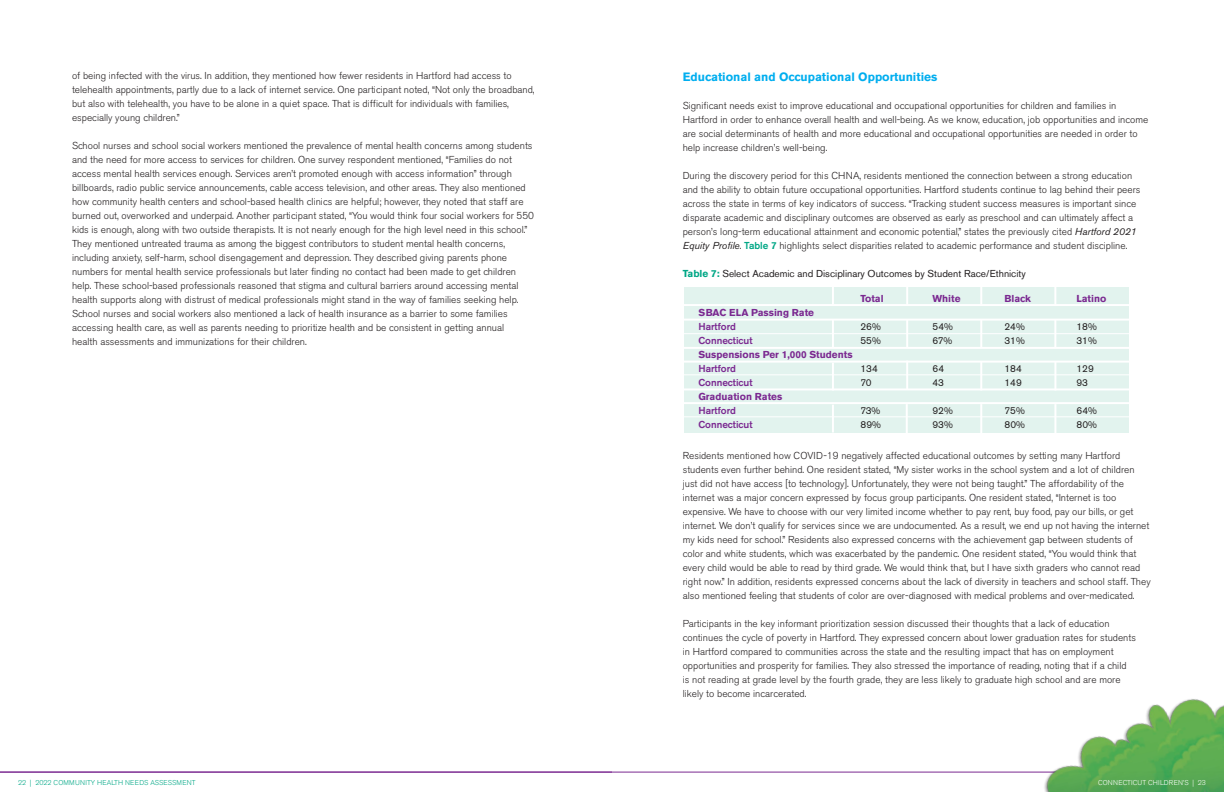
<style>
.page{position:relative;width:1224px;height:792px;background:#fff}
.page>*{position:absolute;margin:0;border:0;box-sizing:border-box;transform-origin:0 0}
.t1{font:700 12px "Akzidenz Grotesk BE";color:#00aeef}
.t2{font:300 10px/14px "Akzidenz Grotesk BE";color:#231f20}
.t3{font:10px "Akzidenz Grotesk BE";color:#231f20}
.t4{font:700 10px "Akzidenz Grotesk BE";color:#7b2991}
.t5{font:500 10px "Akzidenz Grotesk BE";color:#7b2991}
.t6{font:300 7px "Akzidenz Grotesk BE";letter-spacing:.02em;color:#00a786}
.t7{font:300 7px "Akzidenz Grotesk BE";letter-spacing:.02em;color:#fff}
.s1{font-weight:400;font-style:italic}
.s2{font-weight:500;color:#00a786}
.s3{font-weight:700;color:#00a786}
</style>
<div class="page">
<div style="left:684px;top:288px;width:445px;height:145px;background:#e2f3ee"></div>
<hr style="left:678px;top:319px;width:455px;height:2px;background:#fff">
<hr style="left:678px;top:304px;width:455px;height:2px;background:#fff">
<hr style="left:678px;top:361px;width:458px;height:2px;background:#fff">
<hr style="left:678px;top:388px;width:458px;height:2px;background:#fff">
<hr style="left:678px;top:402px;width:458px;height:2px;background:#fff">
<hr style="left:678px;top:347px;width:458px;height:2px;background:#fff">
<hr style="left:980px;top:362px;width:2px;height:28px;background:#fff">
<hr style="left:980px;top:320px;width:2px;height:28px;background:#fff">
<hr style="left:980px;top:286px;width:2px;height:20px;background:#fff">
<hr style="left:680px;top:333px;width:478px;height:1px;background:#fff">
<hr style="left:680px;top:374px;width:478px;height:1px;background:#fff">
<hr style="left:680px;top:416px;width:478px;height:1px;background:#fff">
<hr style="left:906px;top:361px;width:2px;height:28px;background:#fff">
<hr style="left:906px;top:320px;width:2px;height:28px;background:#fff">
<svg style="left:906px;top:288px;width:2px;height:16px"></svg>
<svg style="left:832px;top:288px;width:2px;height:16px"></svg>
<hr style="left:832px;top:320px;width:2px;height:28px;background:#fff">
<hr style="left:832px;top:363px;width:2px;height:27px;background:#fff">
<hr style="left:832px;top:405px;width:2px;height:28px;background:#fff">
<hr style="left:1054px;top:362px;width:2px;height:28px;background:#fff">
<hr style="left:1054px;top:404px;width:2px;height:29px;background:#fff">
<hr style="left:980px;top:404px;width:2px;height:29px;background:#fff">
<hr style="left:906px;top:404px;width:2px;height:29px;background:#fff">
<hr style="left:1054px;top:320px;width:2px;height:28px;background:#fff">
<svg style="left:1054px;top:287px;width:2px;height:17px"></svg>
<hr style="left:0;top:772px;width:612px;height:1px;background:#7b2991">
<hr style="left:612px;top:772px;width:612px;height:1px;background:#7b2991">
<img style="left:1026px;top:699px;width:198px;height:93px">
<p class="t2" style="left:72px;top:69px;width:464px">of being infected with the virus. In addition, they mentioned how fewer residents in Hartford had access to telehealth appointments, partly due to a lack of internet service. One participant noted, “Not only the broadband, but also with telehealth, you have to be alone in a quiet space. That is difficult for individuals with families, especially young children.”</p>
<p class="t2" style="left:72px;top:139px;width:464px">School nurses and school social workers mentioned the prevalence of mental health concerns among students and the need for more access to services for children. One survey respondent mentioned, “Families do not access mental health services enough. Services aren’t promoted enough with access information” through billboards, radio public service announcements, cable access television, and other areas. They also mentioned how community health centers and school-based health clinics are helpful; however, they noted that staff are burned out, overworked and underpaid. Another participant stated, “You would think four social workers for 550 kids is enough, along with two outside therapists. It is not nearly enough for the high level need in this school.” They mentioned untreated trauma as among the biggest contributors to student mental health concerns, including anxiety, self-harm, school disengagement and depression. They described giving parents phone numbers for mental health service professionals but later finding no contact had been made to get children help. These school-based professionals reasoned that stigma and cultural barriers around accessing mental health supports along with distrust of medical professionals might stand in the way of families seeking help.<br>School nurses and social workers also mentioned a lack of health insurance as a barrier to some families accessing health care, as well as parents needing to prioritize health and be consistent in getting annual<br>health assessments and immunizations for their children.</p>
<p class="t1" style="left:683px;top:70px;width:256px">Educational and Occupational Opportunities</p>
<p class="t2" style="left:683px;top:99px;width:467px">Significant needs exist to improve educational and occupational opportunities for children and families in Hartford in order to enhance overall health and well-being. As we know, education, job opportunities and income are social determinants of health and more educational and occupational opportunities are needed in order to help increase children’s well-being.</p>
<p class="t2" style="left:683px;top:169px;width:459px">During the discovery period for this CHNA, residents mentioned the connection between a strong education and the ability to obtain future occupational opportunities. Hartford students continue to lag behind their peers across the state in terms of key indicators of success. “Tracking student success measures is important since disparate academic and disciplinary outcomes are observed as early as preschool and can ultimately affect a person’s long-term educational attainment and economic potential,” states the previously cited <span class="s1">Hartford 2021<br>Equity Profile</span>. <span class="s2">Table 7</span> highlights select disparities related to academic performance and student discipline.</p>
<p class="t3" style="left:683px;top:268px;width:345px"><span class="s3">Table 7:</span> Select Academic and Disciplinary Outcomes by Student Race/Ethnicity</p>
<p class="t4" style="left:860px;top:293px;width:25px">Total</p>
<p class="t4" style="left:932px;top:293px;width:30px">White</p>
<p class="t4" style="left:1004px;top:293px;width:28px">Black</p>
<p class="t4" style="left:1076px;top:293px;width:31px">Latino</p>
<p class="t4" style="left:698px;top:307px;width:117px">SBAC ELA Passing Rate</p>
<p class="t5" style="left:698px;top:320px;width:39px">Hartford</p>
<p class="t3" style="left:860px;top:320px;width:22px">26%</p>
<p class="t3" style="left:932px;top:320px;width:22px">54%</p>
<p class="t3" style="left:1004px;top:320px;width:22px">24%</p>
<p class="t3" style="left:1076px;top:320px;width:22px">18%</p>
<p class="t5" style="left:698px;top:334px;width:56px">Connecticut</p>
<p class="t3" style="left:860px;top:334px;width:22px">55%</p>
<p class="t3" style="left:932px;top:334px;width:22px">67%</p>
<p class="t3" style="left:1004px;top:334px;width:22px">31%</p>
<p class="t3" style="left:1076px;top:334px;width:22px">31%</p>
<p class="t4" style="left:698px;top:349px;width:156px">Suspensions Per 1,000 Students</p>
<p class="t5" style="left:698px;top:362px;width:39px">Hartford</p>
<p class="t3" style="left:860px;top:362px;width:19px">134</p>
<p class="t3" style="left:932px;top:362px;width:13px">64</p>
<p class="t3" style="left:1004px;top:362px;width:19px">184</p>
<p class="t3" style="left:1076px;top:362px;width:19px">129</p>
<p class="t5" style="left:698px;top:376px;width:56px">Connecticut</p>
<p class="t3" style="left:860px;top:376px;width:13px">70</p>
<p class="t3" style="left:932px;top:376px;width:13px">43</p>
<p class="t3" style="left:1004px;top:376px;width:19px">149</p>
<p class="t3" style="left:1076px;top:376px;width:13px">93</p>
<p class="t4" style="left:698px;top:391px;width:85px">Graduation Rates</p>
<p class="t5" style="left:698px;top:404px;width:39px">Hartford</p>
<p class="t3" style="left:860px;top:404px;width:22px">73%</p>
<p class="t3" style="left:932px;top:404px;width:22px">92%</p>
<p class="t3" style="left:1004px;top:404px;width:22px">75%</p>
<p class="t3" style="left:1076px;top:404px;width:22px">64%</p>
<p class="t5" style="left:698px;top:418px;width:56px">Connecticut</p>
<p class="t3" style="left:860px;top:418px;width:22px">89%</p>
<p class="t3" style="left:932px;top:418px;width:22px">93%</p>
<p class="t3" style="left:1004px;top:418px;width:22px">80%</p>
<p class="t3" style="left:1076px;top:418px;width:22px">80%</p>
<p class="t2" style="left:683px;top:449px;width:470px">Residents mentioned how COVID-19 negatively affected educational outcomes by setting many Hartford students even further behind. One resident stated, “My sister works in the school system and a lot of children just did not have access [to technology]. Unfortunately, they were not being taught.” The affordability of the internet was a major concern expressed by focus group participants. One resident stated, “Internet is too expensive. We have to choose with our very limited income whether to pay rent, buy food, pay our bills, or get internet. We don’t qualify for services since we are undocumented. As a result, we end up not having the internet my kids need for school.” Residents also expressed concerns with the achievement gap between students of color and white students, which was exacerbated by the pandemic. One resident stated, “You would think that every child would be able to read by third grade. We would think that, but I have sixth graders who cannot read right now.” In addition, residents expressed concerns about the lack of diversity in teachers and school staff. They also mentioned feeling that students of color are over-diagnosed with medical problems and over-medicated.</p>
<p class="t2" style="left:683px;top:617px;width:455px">Participants in the key informant prioritization session discussed their thoughts that a lack of education continues the cycle of poverty in Hartford. They expressed concern about lower graduation rates for students in Hartford compared to communities across the state and the resulting impact that has on employment opportunities and prosperity for families. They also stressed the importance of reading, noting that if a child<br>is not reading at grade level by the fourth grade, they are less likely to graduate high school and are more likely to become incarcerated.</p>
<p class="t6" style="left:18px;top:778px;width:179px">22 | 2022 COMMUNITY HEALTH NEEDS ASSESSMENT</p>
<p class="t7" style="left:1202px;top:778px;width:6px">5</p>
<p class="t7" style="left:1098px;top:778px;width:109px">CONNECTICUT CHILDREN’S | 23</p>
</div>
